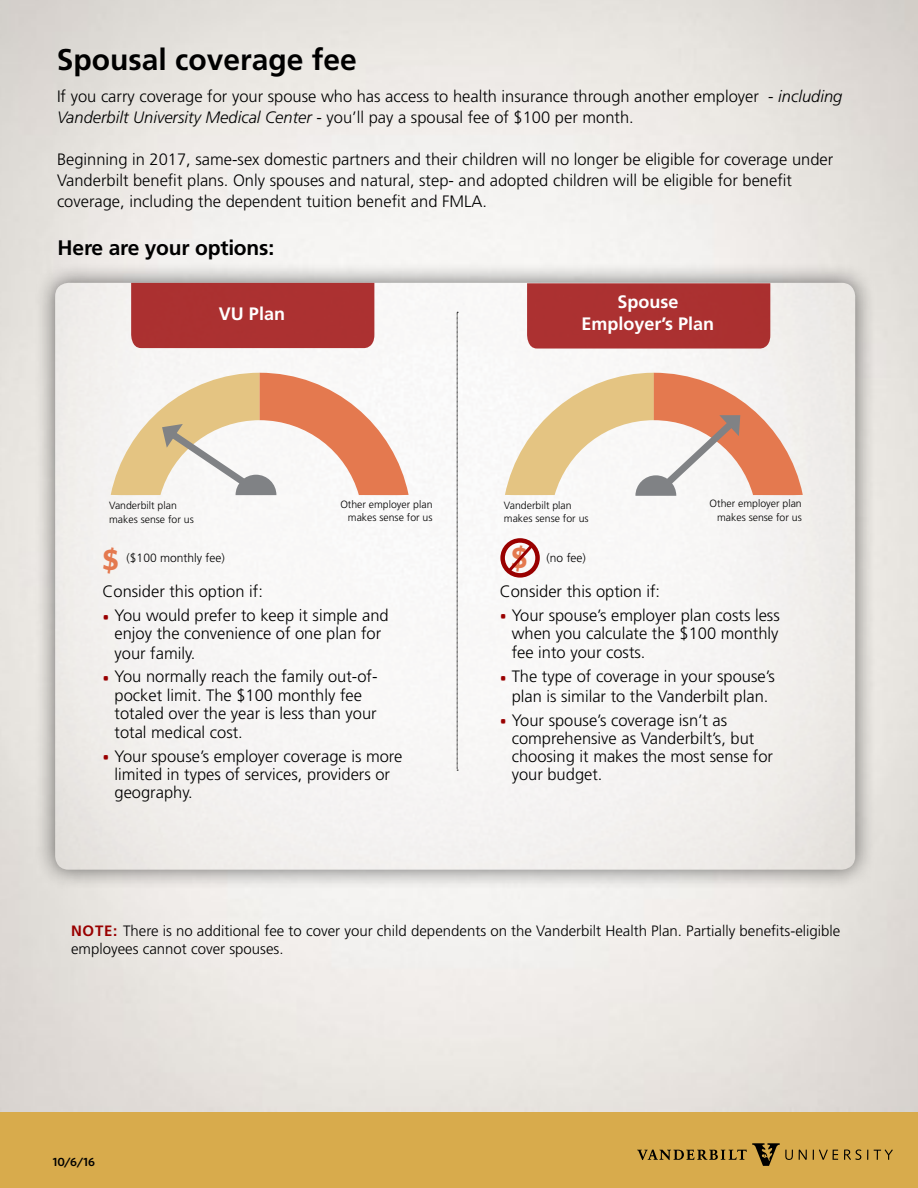
<style>
.page{position:relative;width:918px;height:1188px;background:#fff}
.page>*{position:absolute;margin:0;border:0;box-sizing:border-box;transform-origin:0 0}
.t1{font:700 30px "Frutiger LT Std";color:#000}
.t2{font:700 30px "Whitney";color:#e4794f}
.t3{font:700 21px "Frutiger LT Std";letter-spacing:-.01em;color:#000}
.t4{font:700 18px/21.6px "Frutiger LT Std";color:#fff;text-align:center}
.t5{font:300 16.5px/18px "Frutiger LT Std";color:#000}
.t6{font:300 15px/18px "Frutiger LT Std";color:#000}
.t7{font:300 12px "Frutiger LT Std";color:#000}
.t8{font:600 12px "Whitney";color:#000}
.t9{font:300 10.5px/13.5px "Frutiger LT Std";color:#000}
.s1{font-style:italic}
.s2{font-family:"Whitney";font-weight:500;color:#900}
.s3{font-weight:700;color:#900}
</style>
<div class="page">
<div style="left:0;top:1112px;width:918px;height:76px;background:#d8ab4c"></div>
<div style="left:35px;top:262px;width:841px;height:628px;background:#000;opacity:.57"></div>
<img style="left:55px;top:283px;width:800px;height:587px">
<svg style="left:457px;top:312px;width:1px;height:459px"></svg>
<div style="left:131px;top:283px;width:243px;height:65px;background:#ac3131"></div>
<div style="left:527px;top:283px;width:243px;height:66px;background:#ab3131"></div>
<svg style="left:505px;top:373px;width:298px;height:124px"></svg>
<svg style="left:111px;top:373px;width:298px;height:123px"></svg>
<div style="left:500px;top:538px;width:40px;height:40px;border:4px solid #900;border-radius:50%"></div>
<svg style="left:504px;top:540px;width:33px;height:36px"></svg>
<svg style="left:799px;top:1150px;width:8px;height:10px"></svg>
<svg style="left:813px;top:1149px;width:25px;height:11px"></svg>
<svg style="left:874px;top:1149px;width:19px;height:11px"></svg>
<svg style="left:844px;top:1150px;width:17px;height:10px"></svg>
<svg style="left:637px;top:1143px;width:156px;height:23px"></svg>
<h1 class="t1" style="left:57px;top:42px;width:302px">Spousal coverage fee</h1>
<p class="t5" style="left:57px;top:86px;width:787px;line-height:21px">If you carry coverage for your spouse who has access to health insurance through another employer - <span class="s1">including<br>Vanderbilt University Medical Center</span> - you’ll pay a spousal fee of $100 per month.</p>
<p class="t5" style="left:57px;top:149px;width:778px;line-height:21px">Beginning in 2017, same-sex domestic partners and their children will no longer be eligible for coverage under<br>Vanderbilt benefit plans. Only spouses and natural, step- and adopted children will be eligible for benefit coverage, including the dependent tuition benefit and FMLA.</p>
<p class="t3" style="left:58px;top:235px;width:218px">Here are your options:</p>
<p class="t4" style="left:219px;top:303px;width:68px">VU Plan</p>
<p class="t4" style="left:582px;top:291px;width:134px">Spouse<br>Employer’s Plan</p>
<p class="t9" style="left:109px;top:499px;width:86px">Vanderbilt plan makes sense for us</p>
<p class="t9" style="left:340px;top:498px;width:94px;text-align:right">Other employer plan makes sense for us</p>
<p class="t9" style="left:504px;top:498px;width:86px">Vanderbilt plan makes sense for us</p>
<p class="t9" style="left:710px;top:497px;width:94px;text-align:right">Other employer plan makes sense for us</p>
<h1 class="t2" style="left:103px;top:539px;width:18px">$</h1>
<h1 class="t2" style="left:511px;top:538px;width:18px">$</h1>
<p class="t7" style="left:127px;top:551px;width:100px">($100 monthly fee)</p>
<p class="t7" style="left:547px;top:551px;width:41px">(no fee)</p>
<p class="t5" style="left:103px;top:583px;width:162px">Consider this option if:</p>
<p class="t5" style="left:103px;top:607px;width:288px;text-align:center"><span class="s2">•</span> You would prefer to keep it simple and enjoy the convenience of one plan for</p>
<p class="t5" style="left:115px;top:644px;width:82px">your family.</p>
<p class="t5" style="left:115px;top:668px;width:265px;text-indent:-12px"><span class="s2">•</span> You normally reach the family out-of&shy;pocket limit. The $100 monthly fee totaled over the year is less than your</p>
<p class="t5" style="left:115px;top:724px;width:130px">total medical cost.</p>
<p class="t5" style="left:115px;top:748px;width:289px;text-indent:-12px"><span class="s2">•</span> Your spouse’s employer coverage is more limited in types of services, providers or geography.</p>
<p class="t5" style="left:500px;top:582px;width:162px">Consider this option if:</p>
<p class="t5" style="left:500px;top:606px;width:282px;text-align:right"><span class="s2">•</span> Your spouse’s employer plan costs less when you calculate the $100 monthly</p>
<p class="t5" style="left:512px;top:644px;width:135px">fee into your costs.</p>
<p class="t5" style="left:500px;top:667px;width:277px;line-height:19.5px;text-align:center"><span class="s2">•</span> The type of coverage in your spouse’s plan is similar to the Vanderbilt plan.</p>
<p class="t5" style="left:512px;top:711px;width:263px;text-indent:-12px"><span class="s2">•</span> Your spouse’s coverage isn’t as comprehensive as Vanderbilt’s, but choosing it makes the most sense for your budget.</p>
<p class="t6" style="left:71px;top:922px;width:771px"><span class="s3">NOTE:</span> There is no additional fee to cover your child dependents on the Vanderbilt Health Plan. Partially benefits-eligible employees cannot cover spouses.</p>
<p class="t8" style="left:53px;top:1154px;width:44px">10/6/16</p>
</div>
